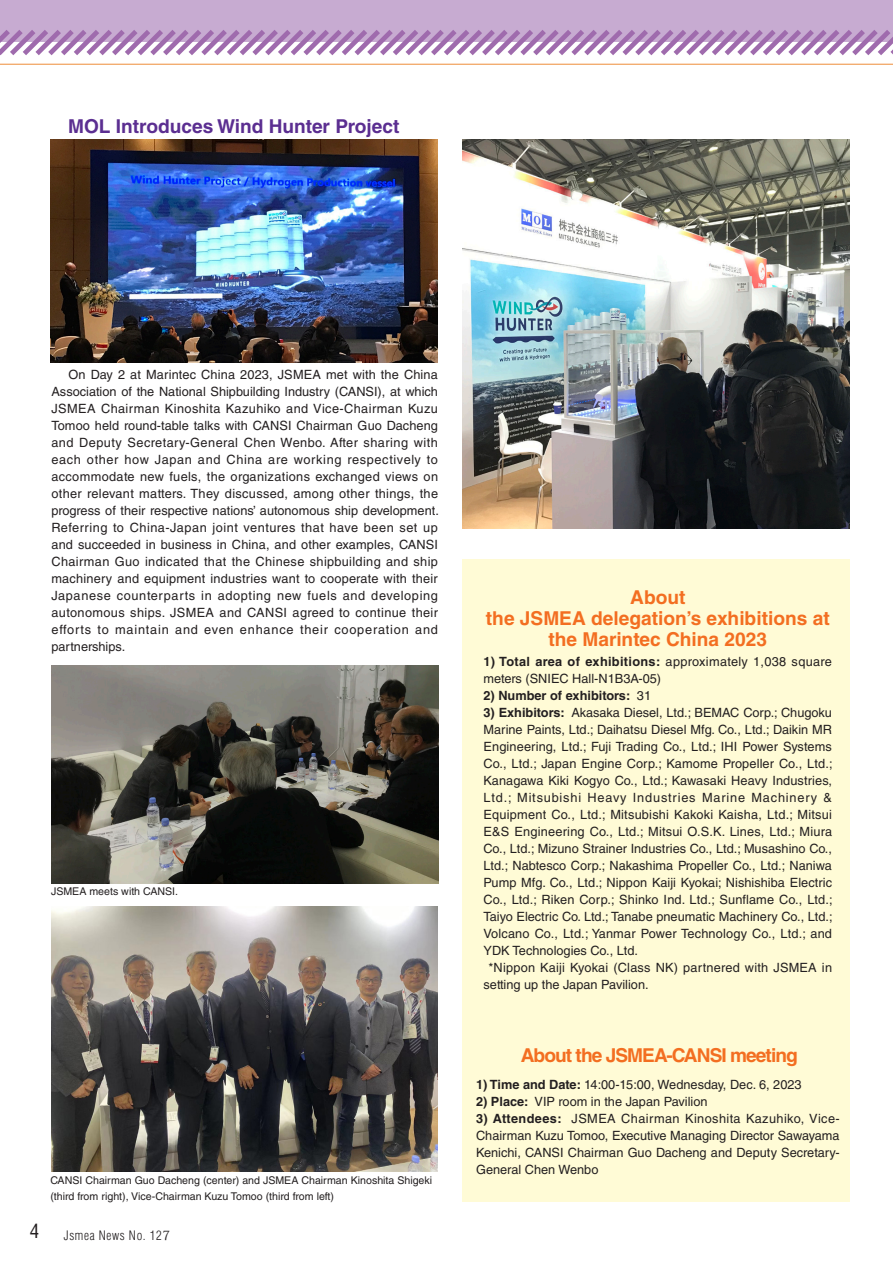
<style>
.page{position:relative;width:893px;height:1263px;background:#fff}
.page>*{position:absolute;margin:0;border:0;box-sizing:border-box;transform-origin:0 0}
.t1{font:700 19.2px/21.3px "Helvetica LT Std";color:#f36e21;text-align:center}
.t2{font:700 19.2px "Helvetica LT Std";color:#5b2e91}
.t3{font:700 19.2px "Helvetica LT Std";letter-spacing:-.05em;color:#f36e21}
.t4{font:condensed 19.2px "Helvetica LT Std";color:#231f20}
.t5{font:12.75px/17px "Helvetica LT Std";color:#231f20;text-align:justify}
.t6{font:12.75px "Helvetica LT Std";letter-spacing:.02em;color:#231f20}
.t7{font:12.75px "Helvetica LT Std";letter-spacing:.065em;color:#231f20}
.t8{font:700 12.75px "Helvetica LT Std";color:#231f20}
.t9{font:300 condensed 12.75px "Helvetica LT Std";letter-spacing:.05em;color:#231f20}
.t10{font:10.65px/15.9px "Helvetica LT Std";color:#231f20}
.s1{font-family:"Koz Min Pr 6 N";font-weight:400;font-stretch:normal}
.s2{font-weight:700}
.s3{font-weight:400}
</style>
<div class="page">
<div style="left:0;top:0;width:893px;height:42px;background:#c7abd1"></div>
<hr style="left:0;top:64px;width:893px;height:1px;background:#ee8d39">
<svg style="left:0;top:30px;width:893px;height:26px"></svg>
<img style="left:50px;top:139px;width:387px;height:223px">
<img style="left:51px;top:665px;width:387px;height:218px">
<img style="left:51px;top:906px;width:387px;height:266px">
<img style="left:463px;top:139px;width:387px;height:389px">
<div style="left:463px;top:559px;width:387px;height:643px;background:#fffbd6"></div>
<h1 class="t2" style="left:68px;top:114px;width:333px">MOL Introduces Wind Hunter Project</h1>
<p class="t5" style="left:51px;top:366px;width:389px;text-indent:17px">On Day 2 at Marintec China 2023, JSMEA met with the China Association of the National Shipbuilding Industry (CANSI), at which JSMEA Chairman Kinoshita Kazuhiko and Vice-Chairman Kuzu Tomoo held round-table talks with CANSI Chairman Guo Dacheng and Deputy Secretary-General Chen Wenbo. After sharing with each other how Japan and China are working respectively to accommodate new fuels, the organizations exchanged views on other relevant matters. They discussed, among other things, the progress of their respective nations’ autonomous ship development.<br>Referring to China-Japan joint ventures that have been set up and succeeded in business in China, and other examples, CANSI Chairman Guo indicated that the Chinese shipbuilding and ship machinery and equipment industries want to cooperate with their Japanese counterparts in adopting new fuels and developing autonomous ships. JSMEA and CANSI agreed to continue their efforts to maintain and even enhance their cooperation and partnerships.</p>
<p class="t10" style="left:51px;top:883px;width:129px">JSMEA meets with CANSI.</p>
<p class="t10" style="left:50px;top:1172px;width:383px">CANSI Chairman Guo Dacheng (center) and JSMEA Chairman Kinoshita Shigeki (third from right), Vice-Chairman Kuzu Tomoo (third from left)</p>
<h1 class="t4" style="left:30px;top:1219px;width:11px">4</h1>
<p class="t9" style="left:64px;top:1227px;width:108px">Jsmea News No. 12<span class="s1">7</span></p>
<h1 class="t1" style="left:486px;top:586px;width:345px">About<br>the JSMEA delegation’s exhibitions at the Marintec China 2023</h1>
<p class="t5" style="left:483px;top:653px;width:350px"><span class="s2">1) Total area of exhibitions:</span> approximately 1,038 square meters (SNIEC Hall-N1B3A-05)</p>
<p class="t8" style="left:483px;top:688px;width:169px">2) Number of exhibitors: <span class="s3">31</span></p>
<p class="t5" style="left:483px;top:704px;width:350px"><span class="s2">3) Exhibitors:</span> Akasaka Diesel, Ltd.; BEMAC Corp.; Chugoku</p>
<p class="t5" style="left:483px;top:721px;width:350px">Marine Paints, Ltd.; Daihatsu Diesel Mfg. Co., Ltd.; Daikin MR</p>
<p class="t5" style="left:483px;top:738px;width:350px">Engineering, Ltd.; Fuji Trading Co., Ltd.; IHI Power Systems</p>
<p class="t5" style="left:483px;top:755px;width:351px">Co., Ltd.; Japan Engine Corp.; Kamome Propeller Co., Ltd.;</p>
<p class="t5" style="left:483px;top:772px;width:350px">Kanagawa Kiki Kogyo Co., Ltd.; Kawasaki Heavy Industries,</p>
<p class="t7" style="left:483px;top:790px;width:350px">Ltd.; Mitsubishi Heavy Industries Marine Machinery &amp;</p>
<p class="t6" style="left:483px;top:807px;width:350px">Equipment Co., Ltd.; Mitsubishi Kakoki Kaisha, Ltd.; Mitsui</p>
<p class="t5" style="left:483px;top:823px;width:350px">E&amp;S Engineering Co., Ltd.; Mitsui O.S.K. Lines, Ltd.; Miura</p>
<p class="t5" style="left:483px;top:840px;width:350px">Co., Ltd.; Mizuno Strainer Industries Co., Ltd.; Musashino Co.,</p>
<p class="t5" style="left:483px;top:857px;width:350px">Ltd.; Nabtesco Corp.; Nakashima Propeller Co., Ltd.; Naniwa</p>
<p class="t5" style="left:483px;top:874px;width:350px">Pump Mfg. Co., Ltd.; Nippon Kaiji Kyokai; Nishishiba Electric</p>
<p class="t5" style="left:483px;top:891px;width:351px">Co., Ltd.; Riken Corp.; Shinko Ind. Ltd.; Sunflame Co., Ltd.;</p>
<p class="t5" style="left:483px;top:908px;width:351px">Taiyo Electric Co. Ltd.; Tanabe pneumatic Machinery Co., Ltd.;</p>
<p class="t5" style="left:483px;top:925px;width:350px">Volcano Co., Ltd.; Yanmar Power Technology Co., Ltd.; and</p>
<p class="t5" style="left:483px;top:942px;width:156px">YDK Technologies Co., Ltd.</p>
<p class="t5" style="left:488px;top:959px;width:345px">*Nippon Kaiji Kyokai (Class NK) partnered with JSMEA in</p>
<p class="t5" style="left:483px;top:976px;width:167px">setting up the Japan Pavilion.</p>
<h1 class="t3" style="left:521px;top:1043px;width:279px">About the JSMEA-CANSI meeting</h1>
<p class="t5" style="left:476px;top:1076px;width:327px"><span class="s2">1) Time and Date:</span> 14:00-15:00, Wednesday, Dec. 6, 2023</p>
<p class="t5" style="left:476px;top:1093px;width:233px"><span class="s2">2) Place:</span> VIP room in the Japan Pavilion</p>
<p class="t5" style="left:476px;top:1110px;width:365px"><span class="s2">3) Attendees:</span> JSMEA Chairman Kinoshita Kazuhiko, Vice-Chairman Kuzu Tomoo, Executive Managing Director Sawayama Kenichi, CANSI Chairman Guo Dacheng and Deputy Secretary-General Chen Wenbo</p>
</div>
